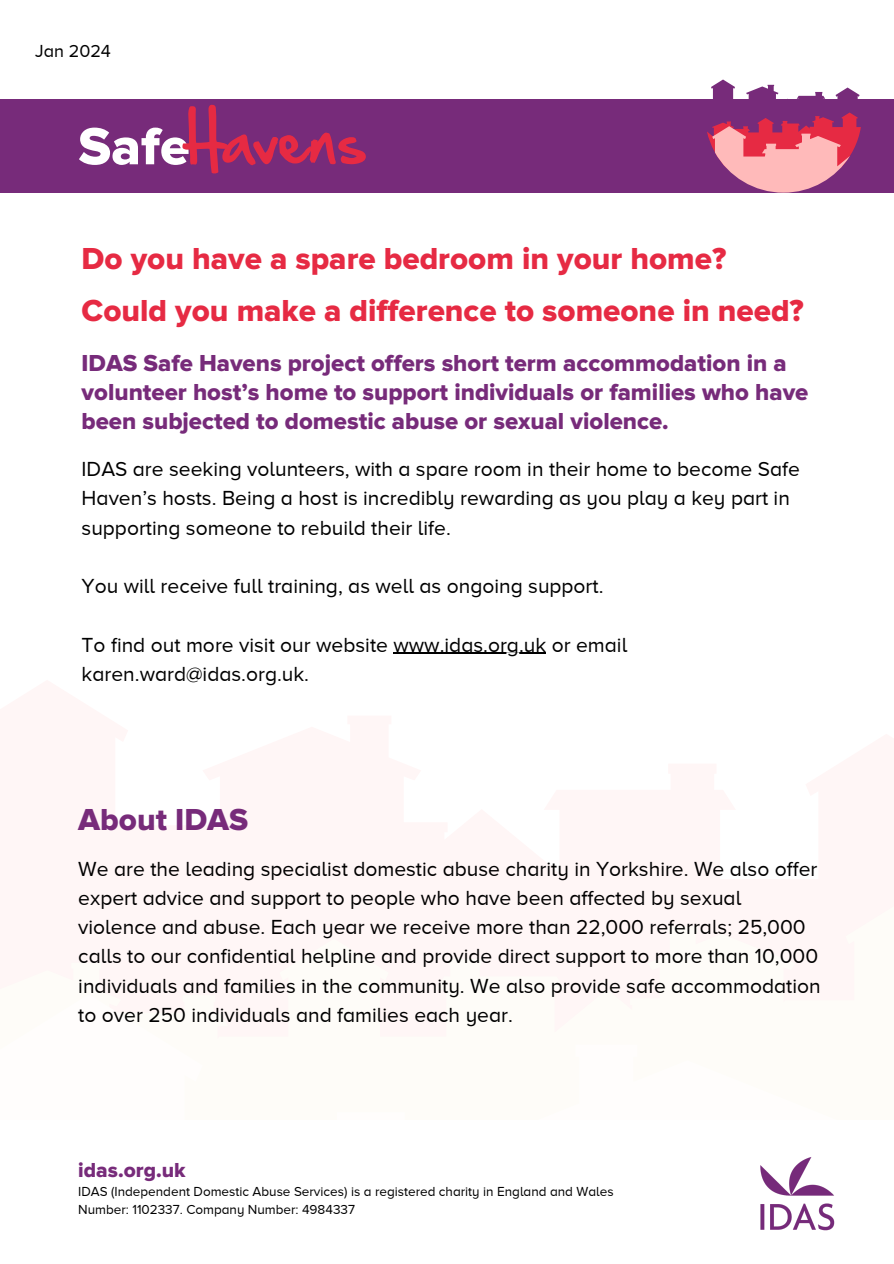
<style>
.page{position:relative;width:894px;height:1264px;background:#fff}
.page>*{position:absolute;margin:0;border:0;box-sizing:border-box;transform-origin:0 0}
.t1{font:54.15px "Proxima Nova Extrabld";color:#fff}
.t2{font:52.5px "Hand Of Sean";color:#e62a43}
.t3{font:31.5px "Proxima Nova Extrabld";color:#e62a43}
.t4{font:31.5px "Proxima Nova Extrabld";color:#772b7a}
.t5{font:24px/29.2px "Proxima Nova Extrabld";color:#772b7a}
.t6{font:21px/29.2px "Proxima Nova A";color:#000}
.t7{font:21px "Proxima Nova Extrabld";color:#772b7a}
.t8{font:18px "Proxima Nova A";color:#000}
.t9{font:13.5px/18px "Proxima Nova A";color:#000}
</style>
<div class="page">
<div style="left:0;top:99px;width:893px;height:94px;background:#772b7a"></div>
<svg style="left:707px;top:79px;width:154px;height:114px"></svg>
<hr style="left:393px;top:653px;width:153px;height:1px;background:#000">
<img style="left:760px;top:1157px;width:75px;height:74px">
<p class="t8" style="left:35px;top:41px;width:77px">Jan 2024</p>
<p class="t2" style="left:181px;top:94px;width:187px">Havens</p>
<p class="t1" style="left:78px;top:121px;width:113px">Safe</p>
<p class="t3" style="left:82px;top:244px;width:646px">Do you have a spare bedroom in your home?</p>
<p class="t3" style="left:82px;top:296px;width:723px">Could you make a difference to someone in need?</p>
<p class="t5" style="left:82px;top:349px;width:728px">IDAS Safe Havens project offers short term accommodation in a volunteer host’s home to support individuals or families who have been subjected to domestic abuse or sexual violence.</p>
<p class="t6" style="left:82px;top:454px;width:719px">IDAS are seeking volunteers, with a spare room in their home to become Safe<br>Haven’s hosts. Being a host is incredibly rewarding as you play a key part in supporting someone to rebuild their life.</p>
<p class="t6" style="left:82px;top:571px;width:523px">You will receive full training, as well as ongoing support.</p>
<p class="t6" style="left:82px;top:630px;width:547px">To find out more visit our website www.idas.org.uk or email karen.ward@idas.org.uk.</p>
<p class="t4" style="left:78px;top:805px;width:171px">About IDAS</p>
<p class="t6" style="left:78px;top:853px;width:743px">We are the leading specialist domestic abuse charity in Yorkshire. We also offer expert advice and support to people who have been affected by sexual violence and abuse. Each year we receive more than 22,000 referrals; 25,000 calls to our confidential helpline and provide direct support to more than 10,000 individuals and families in the community. We also provide safe accommodation to over 250 individuals and families each year.</p>
<p class="t7" style="left:78px;top:1159px;width:109px">idas.org.uk</p>
<p class="t9" style="left:78px;top:1181px;width:536px">IDAS (Independent Domestic Abuse Services) is a registered charity in England and Wales<br>Number: 1102337. Company Number: 4984337</p>
</div>
